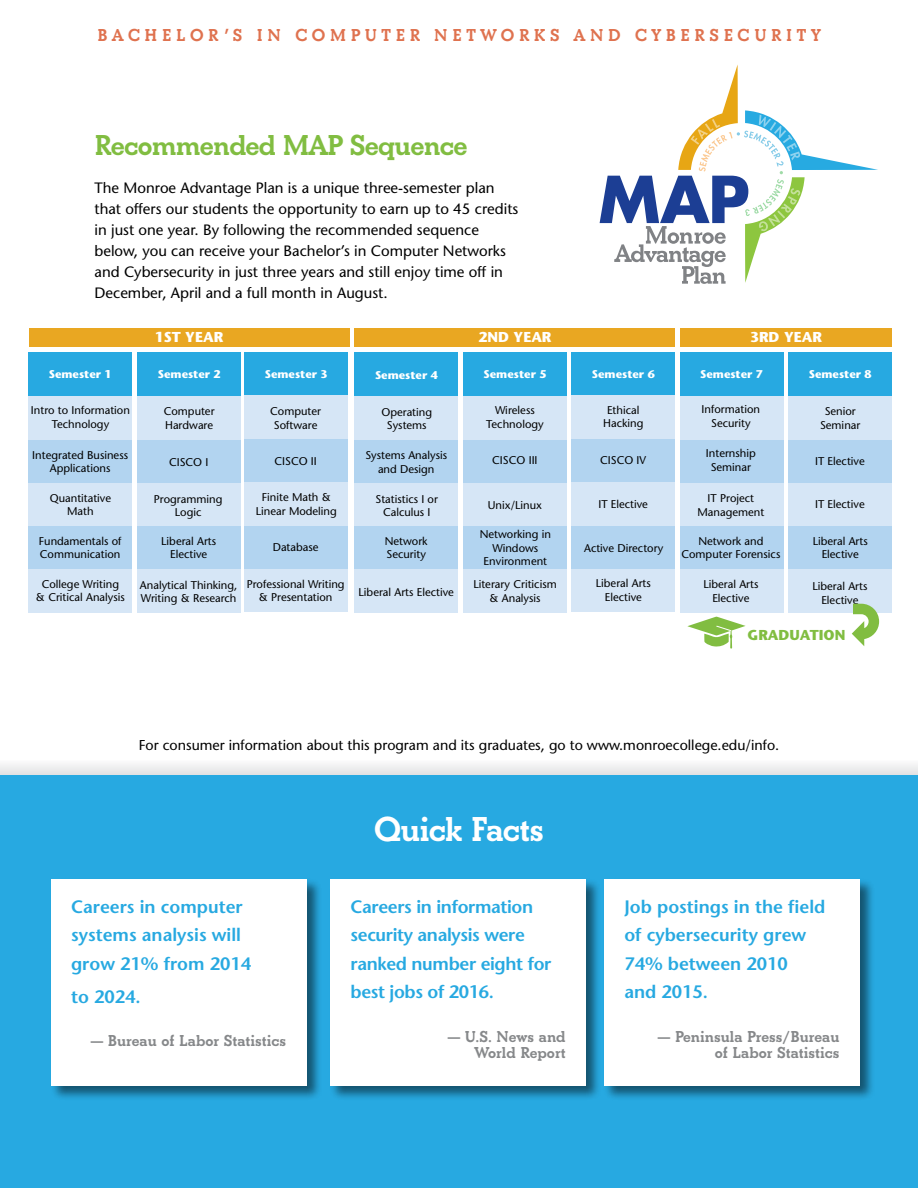
<style>
.page{position:relative;width:918px;height:1188px;background:#fff}
.page>*{position:absolute;margin:0;border:0;box-sizing:border-box;transform-origin:0 0}
.t1{font:36px "Beton Bld";letter-spacing:-.025em;color:#fff}
.t2{font:30px "Beton Bld";letter-spacing:-.025em;color:#81bd41}
.t3{font:600 18px/28.5px "Stone Sans";color:#27a9e1}
.t4{font:600 18px/28.5px "Stone Sans";letter-spacing:-.02em;color:#27a9e1}
.t5{font:18px "Beton Bld";letter-spacing:.26em;color:#df724f}
.t6{font:16.5px/16.5px "Beton Bld";color:#86888a;text-align:right}
.t7{font:15px/21px "Stone Sans";color:#000}
.t8{font:700 14.4px "Stone Sans";color:#fff}
.t9{font:700 14.4px "Stone Sans";color:#81bd41}
.t10{font:14.25px "Stone Sans";color:#000}
.t11{font:11.25px/13.5px "Stone Sans";color:#000;text-align:center}
.t12{font:700 11.25px "Stone Sans";color:#fff}
</style>
<div class="page">
<div style="left:0;top:758px;width:918px;height:17px;background:linear-gradient(to right,#f0f1f1,#f0f1f1)"></div>
<div style="left:0;top:775px;width:918px;height:413px;background:#27a9e1"></div>
<div style="left:50px;top:878px;width:272px;height:223px;background:#000;opacity:.5"></div>
<div style="left:51px;top:879px;width:255px;height:206px;background:#fff"></div>
<div style="left:330px;top:878px;width:272px;height:223px;background:#000;opacity:.5"></div>
<div style="left:330px;top:879px;width:256px;height:206px;background:#fff"></div>
<div style="left:604px;top:878px;width:272px;height:223px;background:#000;opacity:.5"></div>
<div style="left:604px;top:879px;width:256px;height:206px;background:#fff"></div>
<svg style="left:600px;top:65px;width:278px;height:219px"></svg>
<div style="left:355px;top:328px;width:320px;height:19px;background:#e9a722"></div>
<div style="left:29px;top:328px;width:320px;height:19px;background:#e9a722"></div>
<div style="left:680px;top:328px;width:212px;height:19px;background:#e9a722"></div>
<svg style="left:687px;top:617px;width:59px;height:32px"></svg>
<div style="left:29px;top:569px;width:103px;height:43px;background:#d6e6f6"></div>
<div style="left:29px;top:353px;width:103px;height:43px;background:#27a9e1"></div>
<div style="left:29px;top:526px;width:103px;height:43px;background:#b2d4f0"></div>
<div style="left:29px;top:483px;width:103px;height:43px;background:#d6e6f6"></div>
<div style="left:29px;top:439px;width:103px;height:44px;background:#b2d4f0"></div>
<div style="left:29px;top:396px;width:103px;height:43px;background:#d6e6f6"></div>
<div style="left:138px;top:569px;width:103px;height:43px;background:#d6e6f6"></div>
<div style="left:138px;top:353px;width:103px;height:43px;background:#27a9e1"></div>
<div style="left:138px;top:526px;width:103px;height:43px;background:#b2d4f0"></div>
<div style="left:138px;top:483px;width:103px;height:43px;background:#d6e6f6"></div>
<div style="left:138px;top:439px;width:103px;height:44px;background:#b2d4f0"></div>
<div style="left:138px;top:396px;width:103px;height:43px;background:#d6e6f6"></div>
<div style="left:355px;top:569px;width:103px;height:43px;background:#d6e6f6"></div>
<div style="left:355px;top:353px;width:103px;height:43px;background:#27a9e1"></div>
<div style="left:355px;top:526px;width:103px;height:43px;background:#b2d4f0"></div>
<div style="left:355px;top:483px;width:103px;height:43px;background:#d6e6f6"></div>
<div style="left:355px;top:439px;width:103px;height:44px;background:#b2d4f0"></div>
<div style="left:355px;top:396px;width:103px;height:43px;background:#d6e6f6"></div>
<div style="left:680px;top:569px;width:103px;height:43px;background:#d6e6f6"></div>
<div style="left:680px;top:353px;width:103px;height:43px;background:#27a9e1"></div>
<div style="left:680px;top:526px;width:103px;height:43px;background:#b2d4f0"></div>
<div style="left:680px;top:483px;width:103px;height:43px;background:#d6e6f6"></div>
<div style="left:680px;top:439px;width:103px;height:44px;background:#b2d4f0"></div>
<div style="left:680px;top:396px;width:103px;height:43px;background:#d6e6f6"></div>
<div style="left:789px;top:569px;width:103px;height:43px;background:#d6e6f6"></div>
<div style="left:789px;top:353px;width:103px;height:43px;background:#27a9e1"></div>
<div style="left:789px;top:526px;width:103px;height:43px;background:#b2d4f0"></div>
<div style="left:789px;top:483px;width:103px;height:43px;background:#d6e6f6"></div>
<div style="left:789px;top:439px;width:103px;height:44px;background:#b2d4f0"></div>
<div style="left:789px;top:396px;width:103px;height:43px;background:#d6e6f6"></div>
<div style="left:463px;top:569px;width:104px;height:43px;background:#d6e6f6"></div>
<div style="left:463px;top:353px;width:104px;height:43px;background:#27a9e1"></div>
<div style="left:463px;top:526px;width:104px;height:43px;background:#b2d4f0"></div>
<div style="left:463px;top:483px;width:104px;height:43px;background:#d6e6f6"></div>
<div style="left:463px;top:439px;width:104px;height:44px;background:#b2d4f0"></div>
<div style="left:463px;top:396px;width:104px;height:43px;background:#d6e6f6"></div>
<svg style="left:852px;top:604px;width:27px;height:42px"></svg>
<div style="left:245px;top:568px;width:103px;height:44px;background:#d6e6f6"></div>
<div style="left:245px;top:352px;width:103px;height:43px;background:#27a9e1"></div>
<div style="left:245px;top:525px;width:103px;height:43px;background:#b2d4f0"></div>
<div style="left:245px;top:482px;width:103px;height:43px;background:#d6e6f6"></div>
<div style="left:245px;top:439px;width:103px;height:43px;background:#b2d4f0"></div>
<div style="left:245px;top:395px;width:103px;height:44px;background:#d6e6f6"></div>
<div style="left:572px;top:568px;width:103px;height:44px;background:#d6e6f6"></div>
<div style="left:572px;top:352px;width:103px;height:43px;background:#27a9e1"></div>
<div style="left:572px;top:525px;width:103px;height:43px;background:#b2d4f0"></div>
<div style="left:572px;top:482px;width:103px;height:43px;background:#d6e6f6"></div>
<div style="left:572px;top:439px;width:103px;height:43px;background:#b2d4f0"></div>
<div style="left:572px;top:395px;width:103px;height:44px;background:#d6e6f6"></div>
<h3 class="t5" style="left:97px;top:22px;width:725px">BACHELOR’S IN COMPUTER NETWORKS AND CYBERSECURITY</h3>
<h2 class="t2" style="left:94px;top:125px;width:375px">Recommended MAP Sequence</h2>
<p class="t7" style="left:94px;top:178px;width:425px">The Monroe Advantage Plan is a unique three-semester plan that offers our students the opportunity to earn up to 45 credits in just one year. By following the recommended sequence below, you can receive your Bachelor’s in Computer Networks and Cybersecurity in just three years and still enjoy time off in December, April and a full month in August.</p>
<p class="t8" style="left:155px;top:328px;width:70px">1ST YEAR</p>
<p class="t8" style="left:478px;top:328px;width:75px">2ND YEAR</p>
<p class="t8" style="left:750px;top:328px;width:74px">3RD YEAR</p>
<p class="t12" style="left:49px;top:368px;width:64px">Semester 1</p>
<p class="t11" style="left:31px;top:404px;width:101px">Intro to Information<br>Technology</p>
<p class="t11" style="left:32px;top:448px;width:97px">Integrated Business<br>Applications</p>
<p class="t11" style="left:50px;top:491px;width:63px">Quantitative<br>Math</p>
<p class="t11" style="left:39px;top:534px;width:84px;text-align:left">Fundamentals of<br>Communication</p>
<p class="t11" style="left:36px;top:577px;width:90px">College Writing &amp; Critical Analysis</p>
<p class="t12" style="left:158px;top:368px;width:64px">Semester 2</p>
<p class="t11" style="left:164px;top:405px;width:52px;text-align:left">Computer<br>Hardware</p>
<p class="t11" style="left:169px;top:455px;width:41px">CISCO I</p>
<p class="t11" style="left:154px;top:492px;width:70px">Programming<br>Logic</p>
<p class="t11" style="left:161px;top:534px;width:56px">Liberal Arts<br>Elective</p>
<p class="t11" style="left:140px;top:578px;width:99px;text-align:left">Analytical Thinking,<br>Writing &amp; Research</p>
<p class="t12" style="left:265px;top:367px;width:64px">Semester 3</p>
<p class="t11" style="left:270px;top:404px;width:52px">Computer<br>Software</p>
<p class="t11" style="left:274px;top:454px;width:44px">CISCO II</p>
<p class="t11" style="left:256px;top:491px;width:83px">Finite Math &amp;<br>Linear Modeling</p>
<p class="t11" style="left:273px;top:540px;width:47px">Database</p>
<p class="t11" style="left:247px;top:577px;width:99px">Professional Writing &amp; Presentation</p>
<p class="t12" style="left:375px;top:368px;width:64px">Semester 4</p>
<p class="t11" style="left:381px;top:405px;width:52px">Operating<br>Systems</p>
<p class="t11" style="left:365px;top:448px;width:83px">Systems Analysis and Design</p>
<p class="t11" style="left:376px;top:492px;width:64px">Statistics I or<br>Calculus I</p>
<p class="t11" style="left:385px;top:534px;width:44px;text-align:left">Network<br>Security</p>
<p class="t11" style="left:359px;top:585px;width:97px">Liberal Arts Elective</p>
<p class="t12" style="left:484px;top:368px;width:64px">Semester 5</p>
<p class="t11" style="left:486px;top:404px;width:59px">Wireless<br>Technology</p>
<p class="t11" style="left:492px;top:454px;width:47px">CISCO III</p>
<p class="t11" style="left:488px;top:498px;width:56px">Unix/Linux</p>
<p class="t11" style="left:480px;top:527px;width:73px">Networking in<br>Windows<br>Environment</p>
<p class="t11" style="left:473px;top:577px;width:85px">Literary Criticism &amp; Analysis</p>
<p class="t12" style="left:592px;top:367px;width:64px">Semester 6</p>
<p class="t11" style="left:603px;top:403px;width:42px">Ethical<br>Hacking</p>
<p class="t11" style="left:600px;top:453px;width:48px">CISCO IV</p>
<p class="t11" style="left:598px;top:498px;width:51px">IT Elective</p>
<p class="t11" style="left:584px;top:541px;width:81px">Active Directory</p>
<p class="t11" style="left:596px;top:577px;width:56px">Liberal Arts<br>Elective</p>
<p class="t12" style="left:700px;top:368px;width:64px">Semester 7</p>
<p class="t11" style="left:702px;top:403px;width:60px">Information<br>Security</p>
<p class="t11" style="left:706px;top:447px;width:51px">Internship<br>Seminar</p>
<p class="t11" style="left:697px;top:491px;width:68px">IT Project<br>Management</p>
<p class="t11" style="left:681px;top:534px;width:100px">Network and<br>Computer Forensics</p>
<p class="t11" style="left:703px;top:578px;width:56px">Liberal Arts<br>Elective</p>
<p class="t12" style="left:809px;top:368px;width:64px">Semester 8</p>
<p class="t11" style="left:820px;top:405px;width:42px">Senior<br>Seminar</p>
<p class="t11" style="left:815px;top:455px;width:51px">IT Elective</p>
<p class="t11" style="left:815px;top:497px;width:51px">IT Elective</p>
<p class="t11" style="left:813px;top:534px;width:56px">Liberal Arts<br>Elective</p>
<p class="t11" style="left:812px;top:579px;width:56px">Liberal Arts<br>Elective</p>
<p class="t9" style="left:748px;top:626px;width:99px">GRADUATION</p>
<p class="t10" style="left:139px;top:736px;width:642px">For consumer information about this program and its graduates, go to www.monroecollege.edu/info.</p>
<h1 class="t1" style="left:374px;top:805px;width:171px">Quick Facts</h1>
<h3 class="t3" style="left:71px;top:892px;width:182px">Careers in computer systems analysis will grow 21% from 2014</h3>
<h3 class="t3" style="left:71px;top:982px;width:71px">to 2024.</h3>
<h3 class="t6" style="left:91px;top:1034px;width:197px">— Bureau of Labor Statistics</h3>
<h3 class="t4" style="left:351px;top:892px;width:202px">Careers in information security analysis were ranked number eight for best jobs of 2016.</h3>
<h3 class="t6" style="left:448px;top:1029px;width:119px">— U.S. News and<br>World Report</h3>
<h3 class="t3" style="left:624px;top:892px;width:203px">Job postings in the field of cybersecurity grew<br>74% between 2010<br>and 2015.</h3>
<h3 class="t6" style="left:658px;top:1029px;width:183px">— Peninsula Press/Bureau of Labor Statistics</h3>
</div>
